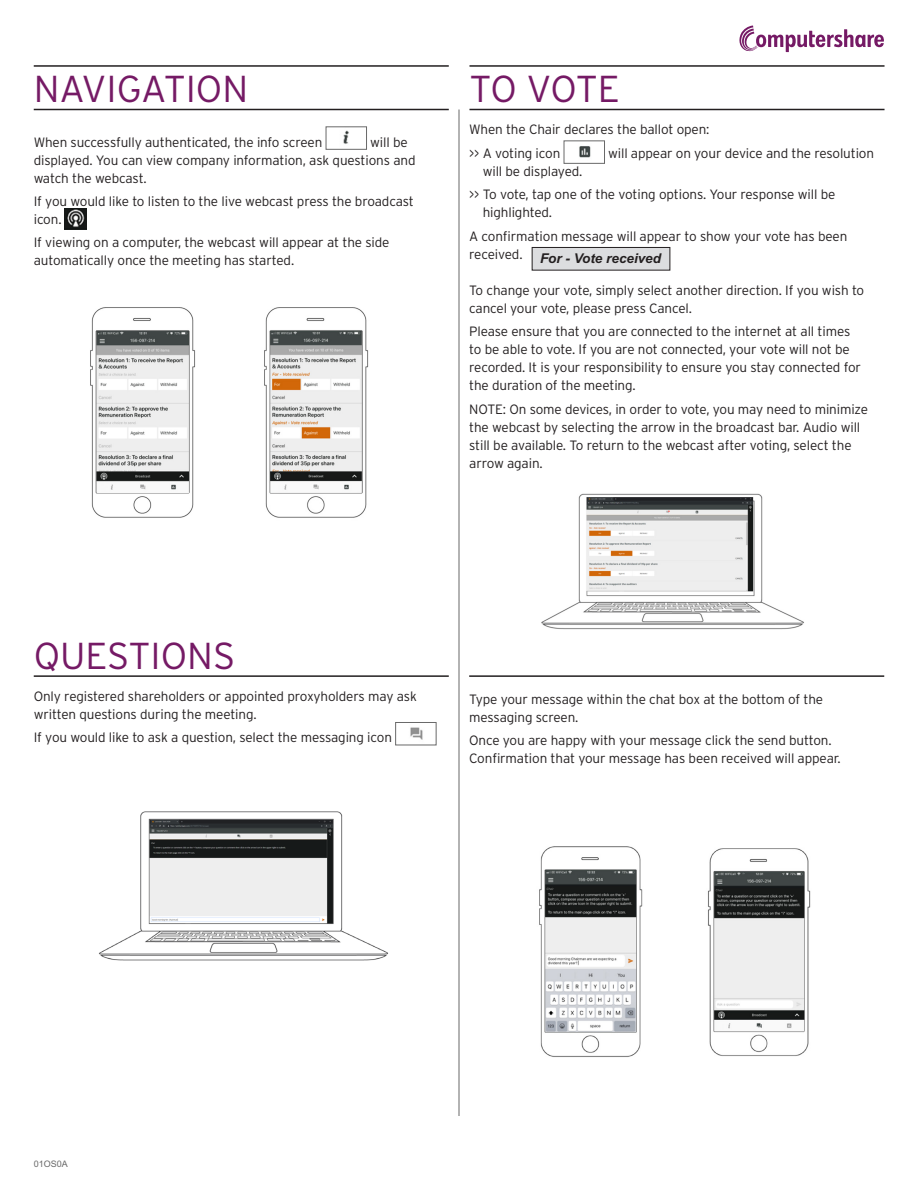
<style>
.page{position:relative;width:918px;height:1188px;background:#fff}
.page>*{position:absolute;margin:0;border:0;box-sizing:border-box;transform-origin:0 0}
.Main_Header{font:300 37.5px "Interstate";color:#751a65}
.Body_Copy{font:300 13.5px/18px "Interstate";letter-spacing:-.01em;color:#231f20}
.t1{font:italic 700 13.5px "Arial MT Std";color:#231f20}
.t2{font:9px "Arial MT Std";color:#696969}
</style>
<div class="page">
<hr style="left:459px;top:110px;width:1px;height:1006px;background:#696969">
<svg style="left:739px;top:26px;width:145px;height:26px"></svg>
<img style="left:541px;top:493px;width:263px;height:137px">
<img style="left:99px;top:811px;width:289px;height:150px">
<img style="left:343px;top:130px;width:6px;height:14px">
<div style="left:326px;top:126px;width:41px;height:24px;border:1px solid #696969"></div>
<img style="left:65px;top:208px;width:22px;height:21px">
<img style="left:579px;top:146px;width:12px;height:12px">
<div style="left:564px;top:140px;width:41px;height:24px;border:1px solid #696969"></div>
<img style="left:410px;top:727px;width:13px;height:13px">
<div style="left:395px;top:722px;width:42px;height:23px;border:1px solid #696969"></div>
<hr style="left:34px;top:65px;width:415px;height:2px;background:#231f20">
<hr style="left:469px;top:65px;width:416px;height:2px;background:#231f20">
<hr style="left:34px;top:109px;width:415px;height:1px;background:#231f20">
<hr style="left:34px;top:675px;width:415px;height:2px;background:#231f20">
<hr style="left:469px;top:675px;width:415px;height:2px;background:#231f20">
<hr style="left:469px;top:109px;width:416px;height:1px;background:#231f20">
<div style="left:532px;top:247px;width:138px;height:23px;background:#dcdddf"></div>
<div style="left:532px;top:247px;width:138px;height:23px;border:1px solid #231f20"></div>
<img style="left:264px;top:307px;width:105px;height:211px">
<img style="left:90px;top:307px;width:105px;height:211px">
<img style="left:539px;top:846px;width:104px;height:211px">
<img style="left:708px;top:848px;width:103px;height:208px">
<p class="Main_Header" style="left:34px;top:68px;width:216px">NAVIGATION</p>
<p class="Body_Copy" style="left:34px;top:133px;width:383px;text-indent:336px">will be displayed. You can view company information, ask questions and watch the webcast.</p>
<p class="Body_Copy" style="left:34px;top:192px;width:382px">If you would like to listen to the live webcast press the broadcast icon.</p>
<p class="Body_Copy" style="left:34px;top:234px;width:357px">If viewing on a computer, the webcast will appear at the side automatically once the meeting has started.</p>
<p class="Body_Copy" style="left:34px;top:133px;width:290px">When successfully authenticated, the info screen</p>
<p class="Main_Header" style="left:469px;top:68px;width:152px">TO VOTE</p>
<p class="Body_Copy" style="left:469px;top:120px;width:242px">When the Chair declares the ballot open:</p>
<p class="Body_Copy" style="left:469px;top:144px;width:93px">&gt;&gt; A voting icon</p>
<p class="Body_Copy" style="left:608px;top:144px;width:267px">will appear on your device and the resolution</p>
<p class="Body_Copy" style="left:483px;top:162px;width:101px">will be displayed.</p>
<p class="Body_Copy" style="left:483px;top:185px;width:354px;text-indent:-13px">&gt;&gt; To vote, tap one of the voting options. Your response will be highlighted.</p>
<p class="Body_Copy" style="left:469px;top:227px;width:380px">A confirmation message will appear to show your vote has been received.</p>
<p class="Body_Copy" style="left:469px;top:281px;width:397px">To change your vote, simply select another direction. If you wish to cancel your vote, please press Cancel.</p>
<p class="Body_Copy" style="left:469px;top:322px;width:393px">Please ensure that you are connected to the internet at all times to be able to vote. If you are not connected, your vote will not be recorded. It is your responsibility to ensure you stay connected for the duration of the meeting.</p>
<p class="Body_Copy" style="left:469px;top:400px;width:400px">NOTE: On some devices, in order to vote, you may need to minimize the webcast by selecting the arrow in the broadcast bar. Audio will still be available. To return to the webcast after voting, select the arrow again.</p>
<p class="t1" style="left:540px;top:250px;width:123px">For - Vote received</p>
<p class="Main_Header" style="left:34px;top:635px;width:203px">QUESTIONS</p>
<p class="Body_Copy" style="left:34px;top:687px;width:385px">Only registered shareholders or appointed proxyholders may ask written questions during the meeting.</p>
<p class="Body_Copy" style="left:34px;top:729px;width:360px">If you would like to ask a question, select the messaging icon</p>
<p class="Body_Copy" style="left:469px;top:690px;width:355px">Type your message within the chat box at the bottom of the messaging screen.</p>
<p class="Body_Copy" style="left:469px;top:732px;width:373px">Once you are happy with your message click the send button.<br>Confirmation that your message has been received will appear.</p>
<p class="t2" style="left:34px;top:1158px;width:36px">01OS0A</p>
</div>
